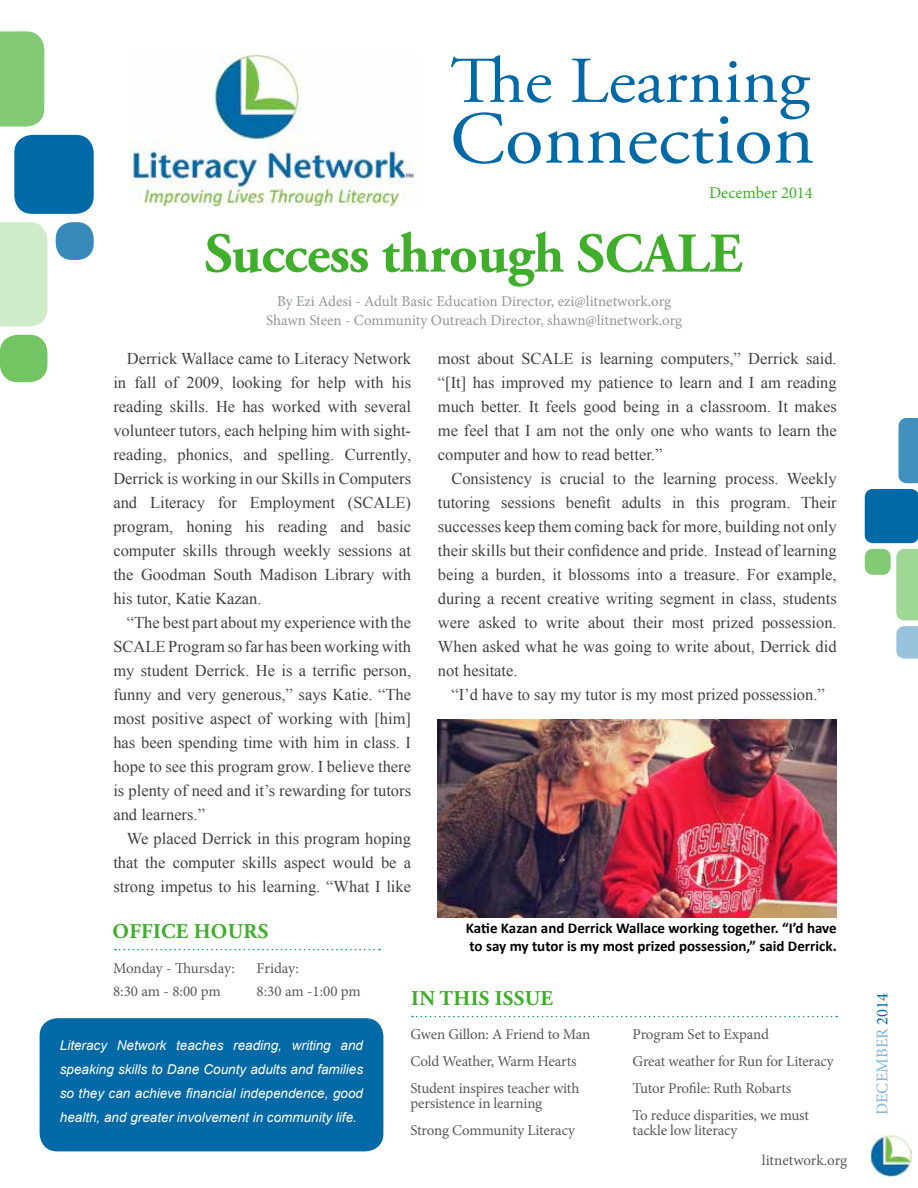
<style>
.page{position:relative;width:918px;height:1188px;background:#fff}
.page>*{position:absolute;margin:0;border:0;box-sizing:border-box;transform-origin:0 0}
.t1{font:700 56.1px "Adobe Garamond Pro";letter-spacing:-.01em;color:#3fae2a}
.t2{font:700 21px "Adobe Garamond Pro";letter-spacing:.015em;color:#3fae2a}
.t3{font:16.5px/24px "Times New Roman";color:#414042;text-align:justify}
.t4{font:16.5px "Minion Pro";letter-spacing:.01em;color:#80b4d3}
.t5{font:16.5px "Minion Pro";color:#3fae2a}
.t6{font:15px/27px "Minion Pro";letter-spacing:-.01em;color:#58595b}
.t7{font:15px/19.5px "Minion Pro";color:#939598;text-align:center}
.t8{font:700 15px/18px "Calibri";color:#000}
.t9{font:italic 13.5px/24px "Arial";color:#fff;text-align:justify}
.s1{color:#0069a6}
</style>
<div class="page">
<svg style="left:898px;top:418px;width:20px;height:65px"></svg>
<div style="left:865px;top:489px;width:53px;height:54px;background:#0069a6"></div>
<div style="left:896px;top:549px;width:22px;height:71px;background:#9fd794"></div>
<svg style="left:896px;top:626px;width:22px;height:33px"></svg>
<div style="left:865px;top:549px;width:26px;height:26px;background:#82cb74;border-radius:8px"></div>
<img style="left:871px;top:1136px;width:41px;height:40px">
<div style="left:0;top:31px;width:44px;height:96px;background:#82cb74"></div>
<div style="left:14px;top:135px;width:80px;height:79px;background:#0069a6;border-radius:18px"></div>
<div style="left:0;top:222px;width:47px;height:104px;background:#cfebca"></div>
<div style="left:0;top:335px;width:47px;height:47px;background:#73c463;border-radius:18px"></div>
<div style="left:56px;top:222px;width:38px;height:38px;background:#3689b9;border-radius:16px"></div>
<svg style="left:451px;top:55px;width:362px;height:109px"></svg>
<div style="left:40px;top:1018px;width:343px;height:133px;background:#0069a6;border-radius:18px"></div>
<img style="left:130px;top:55px;width:284px;height:150px">
<img style="left:438px;top:720px;width:398px;height:197px">
<svg style="left:412px;top:1016px;width:425px;height:1px"></svg>
<svg style="left:115px;top:949px;width:265px;height:1px"></svg>
<p class="t5" style="left:709px;top:182px;width:105px">December 2014</p>
<h1 class="t1" style="left:204px;top:221px;width:539px">Success through SCALE</h1>
<p class="t7" style="left:266px;top:291px;width:418px">By Ezi Adesi - Adult Basic Education Director, ezi@litnetwork.org<br>Shawn Steen - Community Outreach Director, shawn@litnetwork.org</p>
<p class="t3" style="left:113px;top:346px;width:299px;text-indent:13px">Derrick Wallace came to Literacy Network in fall of 2009, looking for help with his reading skills. He has worked with several volunteer tutors, each helping him with sight&shy;reading, phonics, and spelling. Currently, Derrick is working in our Skills in Computers and Literacy for Employment (SCALE) program, honing his reading and basic computer skills through weekly sessions at the Goodman South Madison Library with his tutor, Katie Kazan.</p>
<p class="t3" style="left:113px;top:610px;width:299px;text-indent:13px">“The best part about my experience with the SCALE Program so far has been working with my student Derrick. He is a terrific person, funny and very generous,” says Katie. “The most positive aspect of working with [him] has been spending time with him in class. I hope to see this program grow. I believe there is plenty of need and it’s rewarding for tutors and learners.”</p>
<p class="t3" style="left:113px;top:826px;width:299px;text-indent:13px">We placed Derrick in this program hoping that the computer skills aspect would be a strong impetus to his learning. “What I like</p>
<p class="t2" style="left:113px;top:919px;width:157px">OFFICE HOURS</p>
<p class="t3" style="left:438px;top:346px;width:400px">most about SCALE is learning computers,” Derrick said. “[It] has improved my patience to learn and I am reading much better. It feels good being in a classroom. It makes me feel that I am not the only one who wants to learn the computer and how to read better.”</p>
<p class="t3" style="left:438px;top:466px;width:400px;text-indent:13px">Consistency is crucial to the learning process. Weekly tutoring sessions benefit adults in this program. Their successes keep them coming back for more, building not only their skills but their confidence and pride. Instead of learning being a burden, it blossoms into a treasure. For example, during a recent creative writing segment in class, students were asked to write about their most prized possession.<br>When asked what he was going to write about, Derrick did not hesitate.</p>
<p class="t3" style="left:451px;top:682px;width:375px">“I’d have to say my tutor is my most prized possession.”</p>
<p class="t8" style="left:466px;top:919px;width:372px">Katie Kazan and Derrick Wallace working together. “I’d have to say my tutor is my most prized possession,” said Derrick.</p>
<p class="t6" style="left:113px;top:957px;width:123px;line-height:22.5px">Monday - Thursday:<br>8:30 am - 8:00 pm</p>
<p class="t6" style="left:257px;top:957px;width:106px;line-height:22.5px">Friday:<br>8:30 am -1:00 pm</p>
<p class="t9" style="left:60px;top:1033px;width:305px">Literacy Network teaches reading, writing and speaking skills to Dane County adults and families so they can achieve financial independence, good health, and greater involvement in community life.</p>
<p class="t2" style="left:411px;top:986px;width:143px">IN THIS ISSUE</p>
<p class="t6" style="left:410px;top:1021px;width:181px">Gwen Gillon: A Friend to Man<br>Cold Weather, Warm Hearts<br>Student inspires teacher with</p>
<p class="t6" style="left:410px;top:1090px;width:166px">persistence in learning<br>Strong Community Literacy</p>
<p class="t6" style="left:633px;top:1021px;width:203px">Program Set to Expand<br>Great weather for Run for Literacy<br>Tutor Profile: Ruth Robarts<br>To reduce disparities, we must</p>
<p class="t6" style="left:633px;top:1117px;width:106px">tackle low literacy</p>
<p class="t6" style="left:762px;top:1147px;width:87px">litnetwork.org</p>
<p class="t4" style="left:871px;top:1115px;width:124px;rotate:-90deg">DECEMBER <span class="s1">2014</span></p>
</div>
